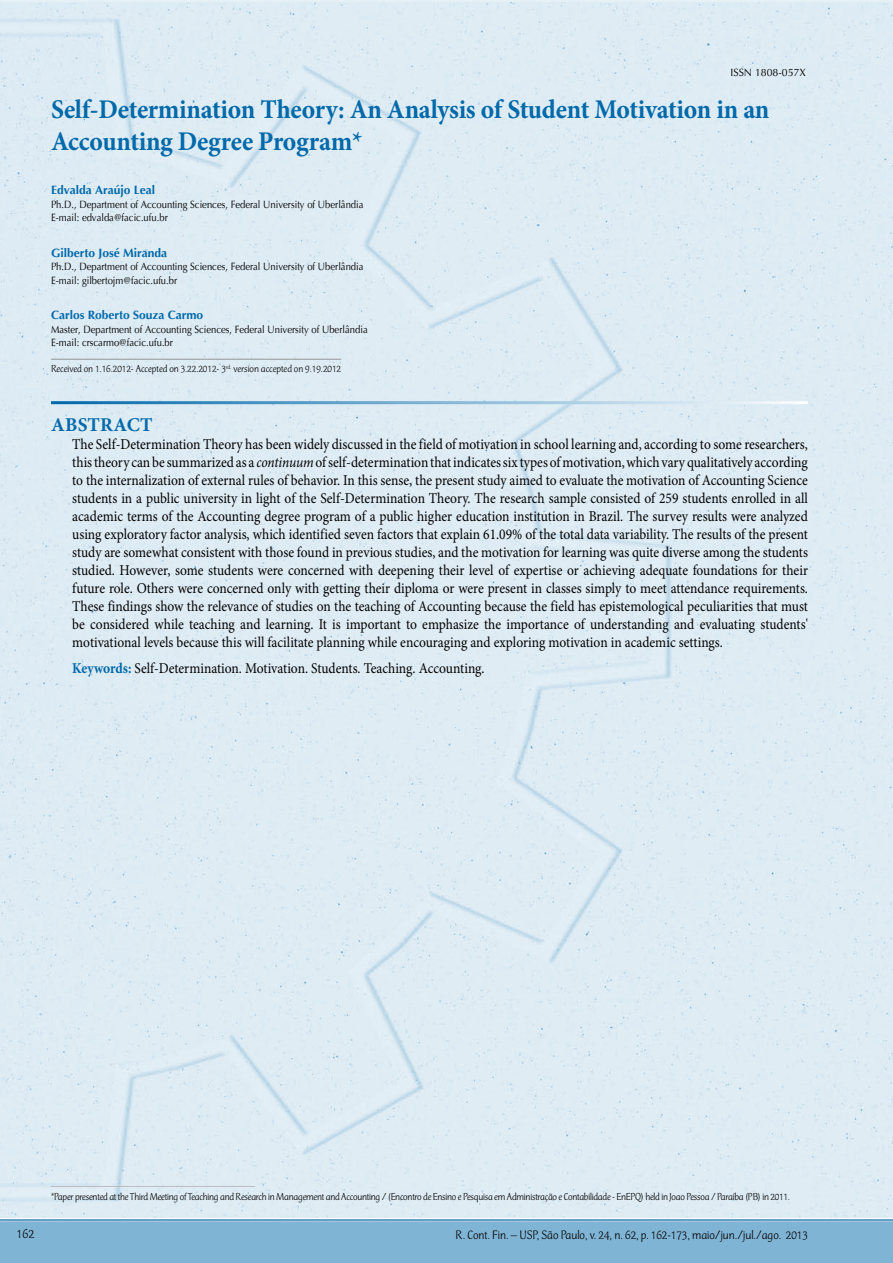
<style>
.page{position:relative;width:893px;height:1263px;background:#fff}
.page>*{position:absolute;margin:0;border:0;box-sizing:border-box;transform-origin:0 0}
.t1{font:700 27px/32.4px "Minion Pro";letter-spacing:-.01em;color:#0069aa;scale:.95 1}
.t2{font:700 19.5px "Minion Pro";letter-spacing:.01em;color:#0069aa}
.t3{font:15px/18px "Minion Pro";color:#000;text-align:justify;scale:.9 1}
.t4{font:300 13.5px "CT Mercurius Std";color:#000}
.t5{font:300 12.75px "CT Mercurius Std";color:#000}
.t6{font:700 12px "Optima";color:#0069aa}
.t7{font:10.5px/13.5px "Optima";color:#000;scale:.9 1}
.t8{font:300 10.5px "CT Mercurius Std";letter-spacing:-.02em;color:#000}
.t9{font:300 10.5px "CT Mercurius Std";color:#000}
.t10{font:10.5px "Optima";color:#000}
.s1{font-style:italic}
.s2{font-weight:700;color:#0069aa}
</style>
<div class="page">
<div style="left:0;top:1221px;width:893px;height:42px;background:#80b4d5"></div>
<hr style="left:0;top:1219px;width:893px;height:2px;background:#3387bb">
<div style="left:0;top:3px;width:893px;height:1215px;background:#deecf4"></div>
<hr style="left:51px;top:359px;width:290px;height:1px;background:#939598">
<hr style="left:51px;top:401px;width:757px;height:3px;background:#fff">
<hr style="left:51px;top:1186px;width:204px;height:1px;background:#bcbdc0">
<p class="t10" style="left:730px;top:66px;width:77px">ISSN 1808-057X</p>
<h1 class="t1" style="left:51px;top:93px;width:758px">Self-Determination Theory: An Analysis of Student Motivation in an<br>Accounting Degree Program*</h1>
<p class="t6" style="left:51px;top:182px;width:106px">Edvalda Araújo Leal</p>
<p class="t7" style="left:51px;top:198px;width:349px">Ph.D., Department of Accounting Sciences, Federal University of Uberlândia<br>E-mail: edvalda@facic.ufu.br</p>
<p class="t6" style="left:51px;top:245px;width:118px">Gilberto José Miranda</p>
<p class="t7" style="left:51px;top:260px;width:349px">Ph.D., Department of Accounting Sciences, Federal University of Uberlândia<br>E-mail: gilbertojm@facic.ufu.br</p>
<p class="t6" style="left:51px;top:307px;width:154px">Carlos Roberto Souza Carmo</p>
<p class="t7" style="left:51px;top:323px;width:353px">Master, Department of Accounting Sciences, Federal University of Uberlândia<br>E-mail: crscarmo@facic.ufu.br</p>
<p class="t9" style="left:51px;top:363px;width:292px">Received on 1.16.2012- Accepted on 3.22.2012- 3<sup>rd.</sup> version accepted on 9.19.2012</p>
<h2 class="t2" style="left:51px;top:411px;width:103px">ABSTRACT</h2>
<p class="t3" style="left:72px;top:435px;width:819px">The Self-Determination Theory has been widely discussed in the field of motivation in school learning and, according to some researchers, this theory can be summarized as a <span class="s1">continuum</span> of self-determination that indicates six types of motivation, which vary qualitatively according to the internalization of external rules of behavior. In this sense, the present study aimed to evaluate the motivation of Accounting Science students in a public university in light of the Self-Determination Theory. The research sample consisted of 259 students enrolled in all academic terms of the Accounting degree program of a public higher education institution in Brazil. The survey results were analyzed using exploratory factor analysis, which identified seven factors that explain 61.09% of the total data variability. The results of the present study are somewhat consistent with those found in previous studies, and the motivation for learning was quite diverse among the students studied. However, some students were concerned with deepening their level of expertise or achieving adequate foundations for their future role. Others were concerned only with getting their diploma or were present in classes simply to meet attendance requirements.<br>These findings show the relevance of studies on the teaching of Accounting because the field has epistemological peculiarities that must be considered while teaching and learning. It is important to emphasize the importance of understanding and evaluating students' motivational levels because this will facilitate planning while encouraging and exploring motivation in academic settings.</p>
<p class="t3" style="left:72px;top:660px;width:460px"><span class="s2">Keywords:</span> Self<span class="s1">-</span>Determination. Motivation. Students. Teaching. Accounting.</p>
<p class="t8" style="left:51px;top:1191px;width:740px">*Paper presented at the Third Meeting of Teaching and Research in Management and Accounting / (Encontro de Ensino e Pesquisa em Administração e Contabilidade - EnEPQ) held in Joao Pessoa / Paraíba (PB) in 2011.</p>
<p class="t4" style="left:17px;top:1227px;width:19px">162</p>
<p class="t5" style="left:455px;top:1228px;width:354px">R. Cont. Fin. – USP, São Paulo, v. 24, n. 62, p. 162-173, maio/jun./jul./ago. 2013</p>
</div>
